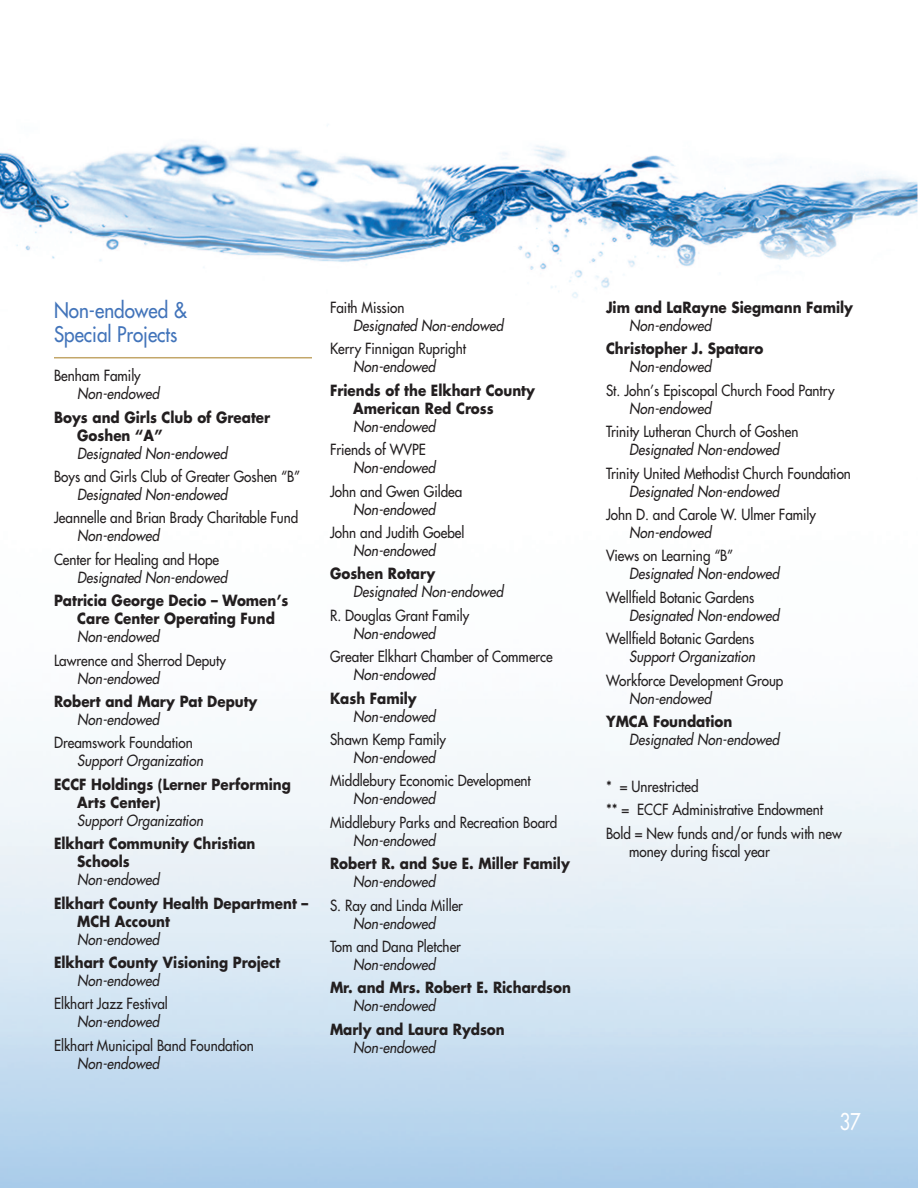
<style>
.page{position:relative;width:918px;height:1188px;background:#fff}
.page>*{position:absolute;margin:0;border:0;box-sizing:border-box;transform-origin:0 0}
.t1{font:22.5px "Futura";color:#fff;scale:.8 1}
.t2{font:21px/23.4px "Futura";color:#4274ba;scale:.9 1}
.t3{font:15px/23.4px "Futura";color:#231f20;scale:.9 1}
.t4{font:italic 15px "Futura";letter-spacing:.005em;color:#231f20;scale:.9 1}
.t5{font:700 15px/18px "Futura";color:#231f20;scale:.9 1}
</style>
<div class="page">
<img style="left:0;top:125px;width:917px;height:1063px">
<hr style="left:54px;top:357px;width:258px;height:1px;background:#c3a76a">
<h2 class="t2" style="left:54px;top:300px;width:149px">Non-endowed &amp;<br>Special Projects</h2>
<p class="t3" style="left:54px;top:365px;width:98px">Benham Family</p>
<p class="t4" style="left:77px;top:386px;width:93px">Non-endowed</p>
<p class="t5" style="left:77px;top:409px;width:216px;text-indent:-23px">Boys and Girls Club of Greater<br>Goshen “A”</p>
<p class="t4" style="left:77px;top:446px;width:168px">Designated Non-endowed</p>
<p class="t3" style="left:54px;top:466px;width:275px">Boys and Girls Club of Greater Goshen “B”</p>
<p class="t4" style="left:77px;top:487px;width:168px">Designated Non-endowed</p>
<p class="t3" style="left:54px;top:507px;width:273px">Jeannelle and Brian Brady Charitable Fund</p>
<p class="t4" style="left:77px;top:528px;width:93px">Non-endowed</p>
<p class="t3" style="left:54px;top:549px;width:185px">Center for Healing and Hope</p>
<p class="t4" style="left:77px;top:570px;width:168px">Designated Non-endowed</p>
<p class="t5" style="left:77px;top:593px;width:236px;text-indent:-23px">Patricia George Decio – Women’s<br>Care Center Operating Fund</p>
<p class="t4" style="left:77px;top:629px;width:93px">Non-endowed</p>
<p class="t3" style="left:54px;top:649px;width:192px">Lawrence and Sherrod Deputy</p>
<p class="t4" style="left:77px;top:671px;width:93px">Non-endowed</p>
<p class="t5" style="left:54px;top:694px;width:227px">Robert and Mary Pat Deputy</p>
<p class="t4" style="left:77px;top:712px;width:93px">Non-endowed</p>
<p class="t3" style="left:54px;top:732px;width:156px">Dreamswork Foundation</p>
<p class="t4" style="left:77px;top:753px;width:141px">Support Organization</p>
<p class="t5" style="left:77px;top:777px;width:239px;text-indent:-23px">ECCF Holdings (Lerner Performing<br>Arts Center)</p>
<p class="t4" style="left:77px;top:813px;width:141px">Support Organization</p>
<p class="t5" style="left:77px;top:836px;width:200px;text-indent:-23px">Elkhart Community Christian<br>Schools</p>
<p class="t4" style="left:77px;top:872px;width:93px">Non-endowed</p>
<p class="t5" style="left:77px;top:895px;width:258px;text-indent:-23px">Elkhart County Health Department –<br>MCH Account</p>
<p class="t4" style="left:77px;top:932px;width:93px">Non-endowed</p>
<p class="t5" style="left:54px;top:955px;width:253px">Elkhart County Visioning Project</p>
<p class="t4" style="left:77px;top:973px;width:93px">Non-endowed</p>
<p class="t3" style="left:54px;top:993px;width:128px">Elkhart Jazz Festival</p>
<p class="t4" style="left:77px;top:1014px;width:93px">Non-endowed</p>
<p class="t3" style="left:54px;top:1035px;width:223px">Elkhart Municipal Band Foundation</p>
<p class="t4" style="left:77px;top:1056px;width:93px">Non-endowed</p>
<p class="t3" style="left:330px;top:297px;width:84px">Faith Mission</p>
<p class="t4" style="left:353px;top:318px;width:168px">Designated Non-endowed</p>
<p class="t3" style="left:330px;top:338px;width:153px">Kerry Finnigan Rupright</p>
<p class="t4" style="left:353px;top:359px;width:93px">Non-endowed</p>
<p class="t5" style="left:353px;top:383px;width:203px;text-indent:-23px">Friends of the Elkhart County<br>American Red Cross</p>
<p class="t4" style="left:353px;top:419px;width:93px">Non-endowed</p>
<p class="t3" style="left:330px;top:439px;width:108px">Friends of WVPE</p>
<p class="t4" style="left:353px;top:460px;width:93px">Non-endowed</p>
<p class="t3" style="left:330px;top:480px;width:149px">John and Gwen Gildea</p>
<p class="t4" style="left:353px;top:502px;width:93px">Non-endowed</p>
<p class="t3" style="left:330px;top:522px;width:151px">John and Judith Goebel</p>
<p class="t4" style="left:353px;top:543px;width:93px">Non-endowed</p>
<p class="t5" style="left:330px;top:566px;width:118px">Goshen Rotary</p>
<p class="t4" style="left:353px;top:584px;width:168px">Designated Non-endowed</p>
<p class="t3" style="left:330px;top:605px;width:156px">R. Douglas Grant Family</p>
<p class="t4" style="left:353px;top:626px;width:93px">Non-endowed</p>
<p class="t3" style="left:330px;top:646px;width:249px">Greater Elkhart Chamber of Commerce</p>
<p class="t4" style="left:353px;top:667px;width:93px">Non-endowed</p>
<p class="t5" style="left:330px;top:690px;width:98px">Kash Family</p>
<p class="t4" style="left:353px;top:709px;width:93px">Non-endowed</p>
<p class="t3" style="left:330px;top:729px;width:130px">Shawn Kemp Family</p>
<p class="t4" style="left:353px;top:750px;width:93px">Non-endowed</p>
<p class="t3" style="left:330px;top:770px;width:225px">Middlebury Economic Development</p>
<p class="t4" style="left:353px;top:791px;width:93px">Non-endowed</p>
<p class="t3" style="left:330px;top:812px;width:254px">Middlebury Parks and Recreation Board</p>
<p class="t4" style="left:353px;top:833px;width:93px">Non-endowed</p>
<p class="t5" style="left:330px;top:856px;width:268px">Robert R. and Sue E. Miller Family</p>
<p class="t4" style="left:353px;top:874px;width:93px">Non-endowed</p>
<p class="t3" style="left:330px;top:894px;width:149px">S. Ray and Linda Miller</p>
<p class="t4" style="left:353px;top:916px;width:93px">Non-endowed</p>
<p class="t3" style="left:330px;top:936px;width:147px">Tom and Dana Pletcher</p>
<p class="t4" style="left:353px;top:957px;width:93px">Non-endowed</p>
<p class="t5" style="left:330px;top:980px;width:269px">Mr. and Mrs. Robert E. Richardson</p>
<p class="t4" style="left:353px;top:998px;width:93px">Non-endowed</p>
<p class="t5" style="left:330px;top:1022px;width:196px">Marly and Laura Rydson</p>
<p class="t4" style="left:353px;top:1040px;width:93px">Non-endowed</p>
<p class="t5" style="left:606px;top:300px;width:276px">Jim and LaRayne Siegmann Family</p>
<p class="t4" style="left:629px;top:318px;width:93px">Non-endowed</p>
<p class="t5" style="left:606px;top:341px;width:176px">Christopher J. Spataro</p>
<p class="t4" style="left:629px;top:359px;width:93px">Non-endowed</p>
<p class="t3" style="left:606px;top:380px;width:256px">St. John’s Episcopal Church Food Pantry</p>
<p class="t4" style="left:629px;top:401px;width:93px">Non-endowed</p>
<p class="t3" style="left:606px;top:421px;width:215px">Trinity Lutheran Church of Goshen</p>
<p class="t4" style="left:629px;top:442px;width:168px">Designated Non-endowed</p>
<p class="t3" style="left:606px;top:462px;width:274px">Trinity United Methodist Church Foundation</p>
<p class="t4" style="left:629px;top:484px;width:168px">Designated Non-endowed</p>
<p class="t3" style="left:606px;top:504px;width:235px">John D. and Carole W. Ulmer Family</p>
<p class="t4" style="left:629px;top:525px;width:93px">Non-endowed</p>
<p class="t3" style="left:606px;top:545px;width:143px">Views on Learning “B”</p>
<p class="t4" style="left:629px;top:566px;width:168px">Designated Non-endowed</p>
<p class="t3" style="left:606px;top:587px;width:166px">Wellfield Botanic Gardens</p>
<p class="t4" style="left:629px;top:608px;width:168px">Designated Non-endowed</p>
<p class="t3" style="left:606px;top:628px;width:166px">Wellfield Botanic Gardens</p>
<p class="t4" style="left:629px;top:649px;width:141px">Support Organization</p>
<p class="t3" style="left:606px;top:669px;width:199px">Workforce Development Group</p>
<p class="t4" style="left:629px;top:691px;width:93px">Non-endowed</p>
<p class="t5" style="left:606px;top:714px;width:142px">YMCA Foundation</p>
<p class="t4" style="left:629px;top:732px;width:168px">Designated Non-endowed</p>
<p class="t3" style="left:606px;top:776px;width:264px">* = Unrestricted<br>** = ECCF Administrative Endowment<br>Bold = New funds and/or funds with new</p>
<p class="t3" style="left:629px;top:840px;width:158px">money during fiscal year</p>
<h1 class="t1" style="left:840px;top:1110px;width:28px">37</h1>
</div>
